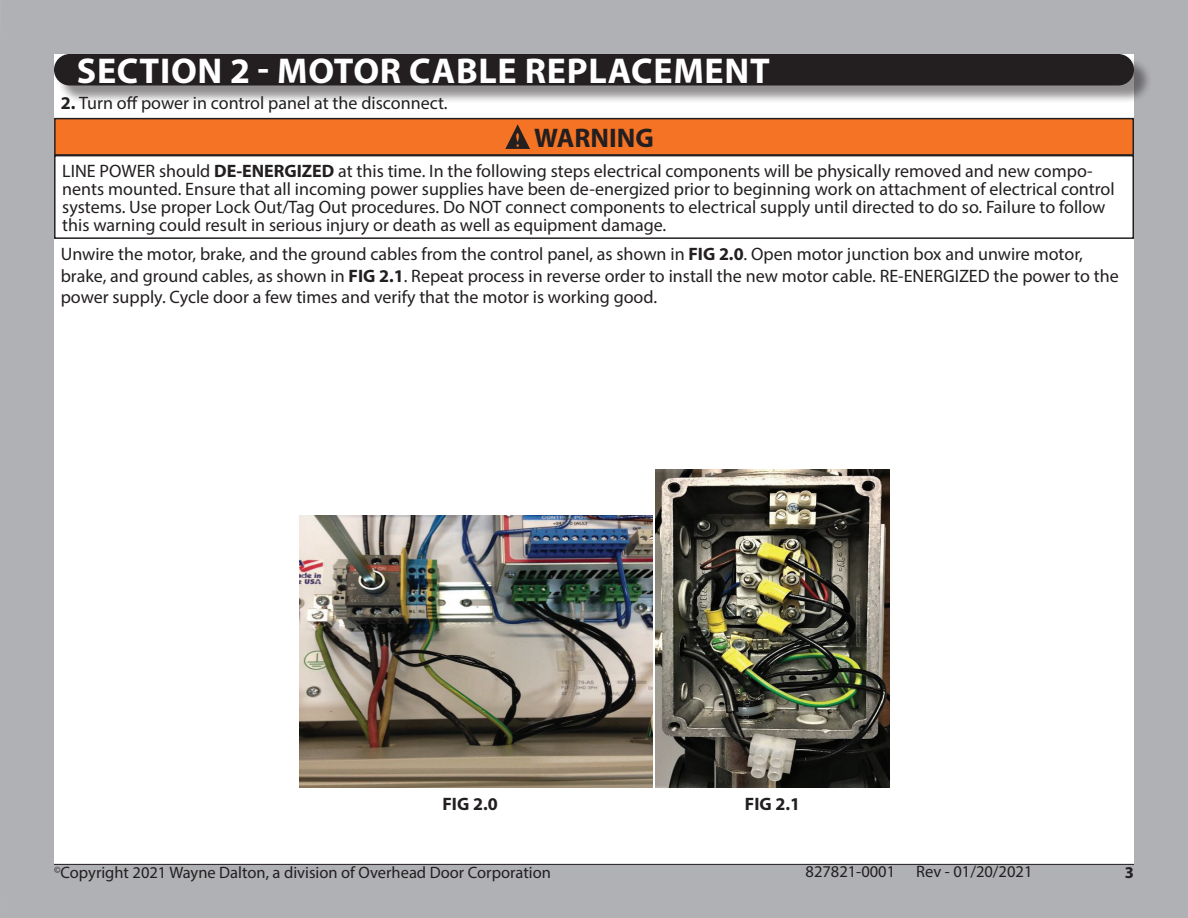
<style>
.page{position:relative;width:1188px;height:918px;background:#fff}
.page>*{position:absolute;margin:0;border:0;box-sizing:border-box;transform-origin:0 0}
.t1{font:700 36px "Myriad Pro";letter-spacing:.02em;color:#fff}
.Section{font:700 27px "Myriad Pro";color:#231f20}
.Section-2{font:18px/18px "Myriad Pro";color:#231f20}
.Section-3{font:700 18px "Myriad Pro";color:#231f20}
.t2{font:16.5px "Myriad Pro";color:#231f20}
.t3{font:700 16.5px "Myriad Pro";color:#231f20}
.s1{font-weight:700}
</style>
<div class="page">
<div style="left:0;top:864px;width:1188px;height:54px;background:#b0b1b5"></div>
<hr style="left:54px;top:864px;width:1080px;height:1px;background:#231f20">
<div style="left:0;top:0;width:1188px;height:54px;background:#b0b1b5"></div>
<div style="left:1134px;top:52px;width:54px;height:866px;background:#b0b1b5"></div>
<div style="left:0;top:54px;width:54px;height:810px;background:#b0b1b5"></div>
<div style="left:57px;top:56px;width:1095px;height:48px;background:#231f20;opacity:.5"></div>
<div style="left:55px;top:55px;width:1078px;height:30px;background:#231f20;border-radius:15px"></div>
<div style="left:54px;top:54px;width:1080px;height:32px;border:2px solid #231f20;border-radius:15px"></div>
<div style="left:54px;top:155px;width:1080px;height:84px;border:2px solid #231f20"></div>
<div style="left:55px;top:119px;width:1078px;height:36px;background:#f47324"></div>
<div style="left:54px;top:118px;width:1080px;height:38px;border:2px solid #231f20"></div>
<svg style="left:505px;top:125px;width:25px;height:24px"></svg>
<img style="left:300px;top:515px;width:353px;height:272px">
<img style="left:656px;top:469px;width:234px;height:318px">
<p class="t1" style="left:77px;top:47px;width:694px">SECTION 2 - MOTOR CABLE REPLACEMENT</p>
<p class="Section-2" style="left:61px;top:93px;width:388px"><span class="s1">2.</span> Turn off power in control panel at the disconnect.</p>
<p class="Section" style="left:534px;top:120px;width:121px">WARNING</p>
<p class="Section-2" style="left:62px;top:161px;width:1054px">LINE POWER should <span class="s1">DE-ENERGIZED</span> at this time. In the following steps electrical components will be physically removed and new compo&shy;nents mounted. Ensure that all incoming power supplies have been de-energized prior to beginning work on attachment of electrical control systems. Use proper Lock Out/Tag Out procedures. Do NOT connect components to electrical supply until directed to do so. Failure to follow this warning could result in serious injury or death as well as equipment damage.</p>
<p class="Section-2" style="left:61px;top:243px;width:1059px;line-height:21.6px">Unwire the motor, brake, and the ground cables from the control panel, as shown in <span class="s1">FIG 2.0</span>. Open motor junction box and unwire motor, brake, and ground cables, as shown in <span class="s1">FIG 2.1</span>. Repeat process in reverse order to install the new motor cable. RE-ENERGIZED the power to the power supply. Cycle door a few times and verify that the motor is working good.</p>
<p class="Section-3" style="left:443px;top:792px;width:57px">FIG 2.0</p>
<p class="Section-3" style="left:745px;top:792px;width:57px">FIG 2.1</p>
<p class="t2" style="left:54px;top:862px;width:498px"><sup>©</sup>Copyright 2021 Wayne Dalton, a division of Overhead Door Corporation</p>
<p class="t2" style="left:806px;top:861px;width:91px">827821-0001</p>
<p class="t2" style="left:916px;top:861px;width:118px">Rev - 01/20/2021</p>
<p class="t3" style="left:1125px;top:862px;width:11px">3</p>
</div>
